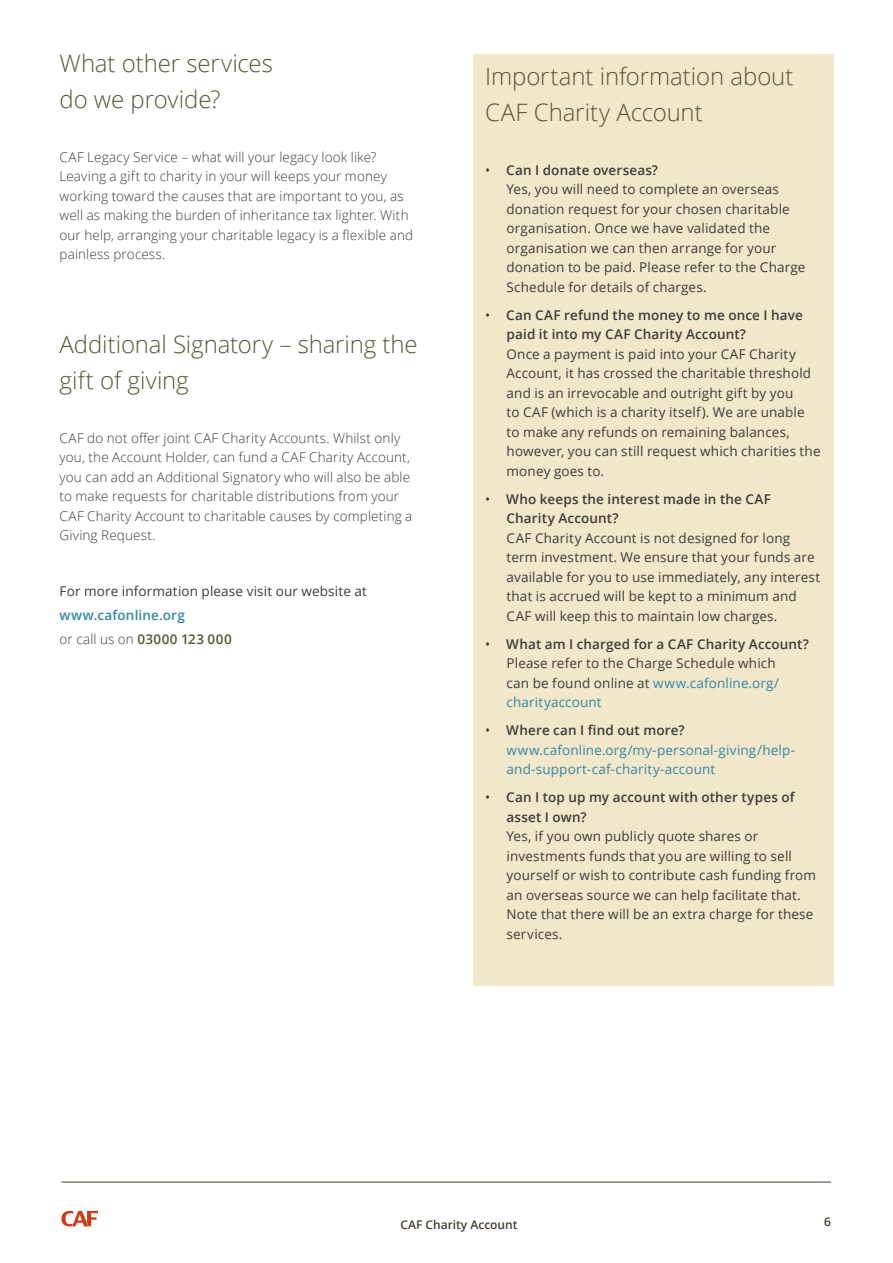
<style>
.page{position:relative;width:893px;height:1263px;background:#fff}
.page>*{position:absolute;margin:0;border:0;box-sizing:border-box;transform-origin:0 0}
.t1{font:300 24px/36px "Open Sans";letter-spacing:-.005em;color:#565734}
.t2{font:13.5px/19.5px "Open Sans";letter-spacing:.01em;color:#3c3c3b}
.t3{font:300 13.5px/19.5px "Open Sans";letter-spacing:.01em;color:#3c3c3b}
.t4{font:600 13.5px/19.5px "Open Sans";letter-spacing:.01em;color:#3c3c3b}
.t5{font:13.5px/19.5px "Open Sans";letter-spacing:.01em;color:#3588a3}
.t6{font:600 13.5px/23.7px "Open Sans";letter-spacing:.02em;color:#3588a3}
.t7{font:600 12px "Open Sans";color:#483d30}
.s1{font-weight:300;color:#3c3c3b}
.s2{color:#565734}
.s3{font-weight:600}
.s4{font-weight:400}
.s5{color:#3588a3}
.s6{color:#3c3c3b}
.s7{font-weight:600;color:#3c3c3b}
</style>
<div class="page">
<hr style="left:61px;top:1182px;width:770px;height:1px;background:#483d30">
<svg style="left:61px;top:1211px;width:37px;height:15px"></svg>
<div style="left:472px;top:54px;width:361px;height:932px;background:#f1e7ca"></div>
<h1 class="t1" style="left:60px;top:45px;width:215px">What other services do we provide?</h1>
<p class="t3" style="left:60px;top:147px;width:355px">CAF Legacy Service – what will your legacy look like?<br>Leaving a gift to charity in your will keeps your money working toward the causes that are important to you, as well as making the burden of inheritance tax lighter. With our help, arranging your charitable legacy is a flexible and painless process.</p>
<h1 class="t1" style="left:60px;top:326px;width:360px">Additional Signatory – sharing the gift of giving</h1>
<p class="t3" style="left:60px;top:428px;width:354px">CAF do not offer joint CAF Charity Accounts. Whilst only you, the Account Holder, can fund a CAF Charity Account, you can add an Additional Signatory who will also be able to make requests for charitable distributions from your CAF Charity Account to charitable causes by completing a Giving Request.</p>
<p class="t2" style="left:60px;top:581px;width:309px">For more information please visit our website at</p>
<p class="t6" style="left:60px;top:603px;width:174px">www.cafonline.org<br><span class="s1">or call us on</span> <span class="s2">03000 123 000</span></p>
<h1 class="t1" style="left:485px;top:58px;width:310px">Important information about<br>CAF Charity Account</h1>
<p class="t2" style="left:507px;top:160px;width:300px;text-indent:-21px">• <span class="s3">Can I donate overseas?<br></span>Yes, you will need to complete an overseas donation request for your chosen charitable organisation. Once we have validated the organisation we can then arrange for your donation to be paid. Please refer to the Charge Schedule for details of charges.</p>
<p class="t4" style="left:507px;top:305px;width:298px;text-indent:-21px"><span class="s4">•</span> Can CAF refund the money to me once I have paid it into my CAF Charity Account?</p>
<p class="t2" style="left:507px;top:344px;width:316px">Once a payment is paid into your CAF Charity Account, it has crossed the charitable threshold and is an irrevocable and outright gift by you<br>to CAF (which is a charity itself). We are unable to make any refunds on remaining balances, however, you can still request which charities the money goes to.</p>
<p class="t4" style="left:507px;top:489px;width:266px;text-indent:-21px"><span class="s4">•</span> Who keeps the interest made in the CAF<br>Charity Account?</p>
<p class="t2" style="left:507px;top:528px;width:315px">CAF Charity Account is not designed for long term investment. We ensure that your funds are available for you to use immediately, any interest that is accrued will be kept to a minimum and CAF will keep this to maintain low charges.</p>
<p class="t2" style="left:507px;top:634px;width:304px;text-indent:-21px">• <span class="s3">What am I charged for a CAF Charity Account?<br></span>Please refer to the Charge Schedule which<br>can be found online at <span class="s5">www.cafonline.org/ charityaccount</span></p>
<p class="t5" style="left:507px;top:720px;width:290px;text-indent:-21px"><span class="s6">•</span> <span class="s7">Where can I find out more? </span>www.cafonline.org/my-personal-giving/help&shy;and-support-caf-charity-account</p>
<p class="t4" style="left:507px;top:787px;width:290px;text-indent:-21px"><span class="s4">•</span> Can I top up my account with other types of asset I own?</p>
<p class="t2" style="left:507px;top:826px;width:311px">Yes, if you own publicly quote shares or investments funds that you are willing to sell yourself or wish to contribute cash funding from an overseas source we can help facilitate that.<br>Note that there will be an extra charge for these services.</p>
<p class="t7" style="left:400px;top:1216px;width:119px">CAF Charity Account</p>
<p class="t7" style="left:824px;top:1214px;width:8px">6</p>
</div>
